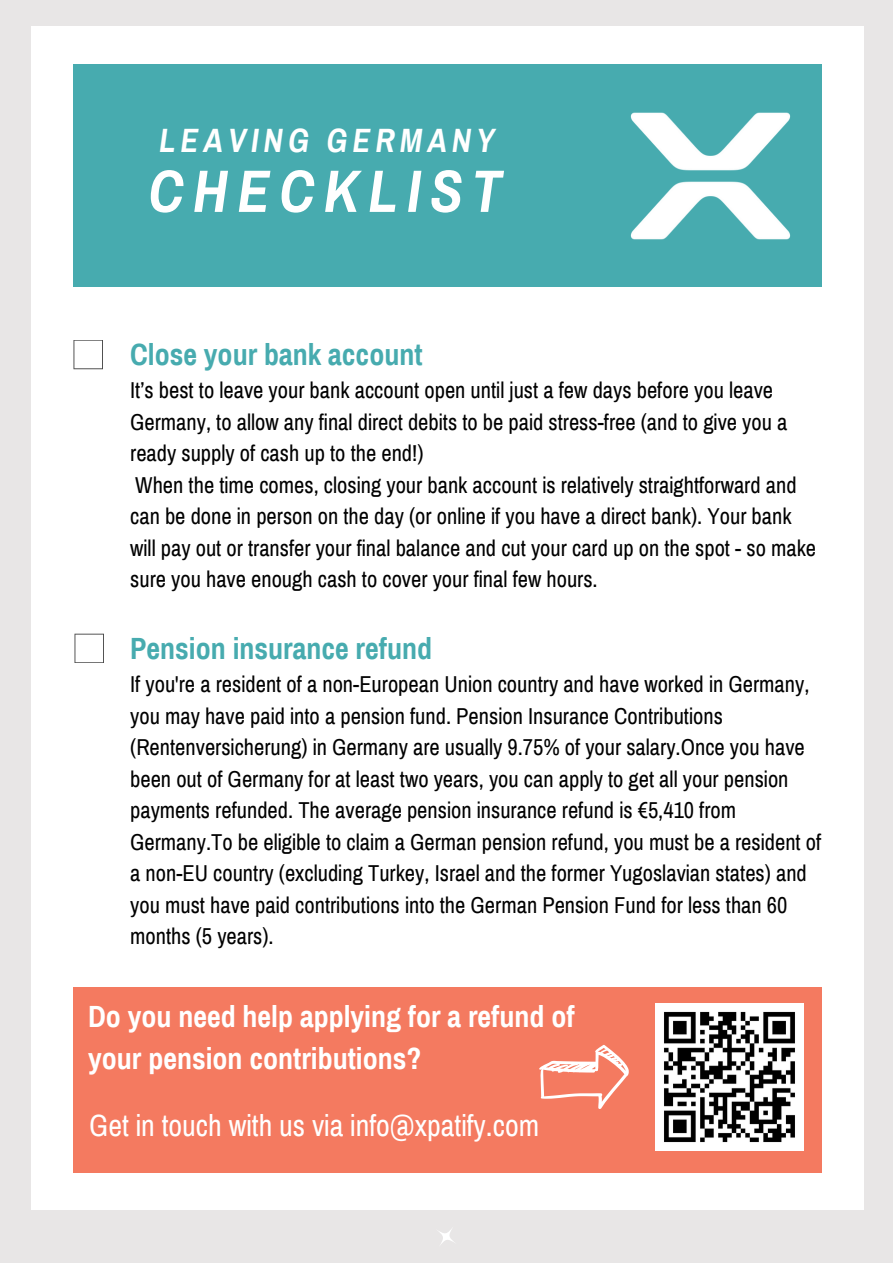
<style>
.page{position:relative;width:893px;height:1264px;background:#fff}
.page>*{position:absolute;margin:0;border:0;box-sizing:border-box;transform-origin:0 0}
.t1{font:italic 700 60px "Archivo Narrow";letter-spacing:.15em;color:#fff}
.t2{font:italic 700 33px "Archivo Narrow";letter-spacing:.15em;color:#fff}
.t3{font:700 30px/41.5px "Archivo Narrow";color:#fff}
.t4{font:700 30px "Archivo Narrow";color:#47abaf}
.t5{font:30px "Archivo Narrow";color:#fff}
.t6{font:22.5px/31.5px "Archivo Narrow";color:#000}
</style>
<div class="page">
<div style="left:0;top:0;width:892px;height:1262px;background:#e8e6e6"></div>
<div style="left:31px;top:26px;width:832px;height:1183px;background:#fff"></div>
<svg style="left:439px;top:1229px;width:15px;height:16px"></svg>
<svg style="left:73px;top:340px;width:30px;height:29px"></svg>
<svg style="left:74px;top:633px;width:30px;height:30px"></svg>
<div style="left:73px;top:65px;width:526px;height:222px;background:#47abaf"></div>
<div style="left:585px;top:65px;width:236px;height:222px;background:#47abaf"></div>
<img style="left:630px;top:112px;width:161px;height:128px">
<div style="left:73px;top:987px;width:748px;height:185px;background:#f47a60"></div>
<img style="left:656px;top:1003px;width:147px;height:147px">
<svg style="left:539px;top:1045px;width:90px;height:63px"></svg>
<p class="t2" style="left:159px;top:123px;width:337px">LEAVING GERMANY</p>
<p class="t1" style="left:148px;top:159px;width:355px">CHECKLIST</p>
<p class="t4" style="left:130px;top:338px;width:294px">Close your bank account</p>
<p class="t6" style="left:130px;top:375px;width:658px">It’s best to leave your bank account open until just a few days before you leave<br>Germany, to allow any final direct debits to be paid stress-free (and to give you a ready supply of cash up to the end!)</p>
<p class="t6" style="left:130px;top:469px;width:687px">When the time comes, closing your bank account is relatively straightforward and can be done in person on the day (or online if you have a direct bank). Your bank will pay out or transfer your final balance and cut your card up on the spot - so make sure you have enough cash to cover your final few hours.</p>
<p class="t4" style="left:130px;top:632px;width:303px">Pension insurance refund</p>
<p class="t6" style="left:130px;top:669px;width:692px">If you're a resident of a non-European Union country and have worked in Germany, you may have paid into a pension fund. Pension Insurance Contributions (Rentenversicherung) in Germany are usually 9.75% of your salary.Once you have been out of Germany for at least two years, you can apply to get all your pension payments refunded. The average pension insurance refund is €5,410 from Germany.To be eligible to claim a German pension refund, you must be a resident of a non-EU country (excluding Turkey, Israel and the former Yugoslavian states) and you must have paid contributions into the German Pension Fund for less than 60 months (5 years).</p>
<p class="t3" style="left:88px;top:996px;width:488px">Do you need help applying for a refund of your pension contributions?</p>
<p class="t5" style="left:89px;top:1110px;width:451px">Get in touch with us via info@xpatify.com</p>
</div>
